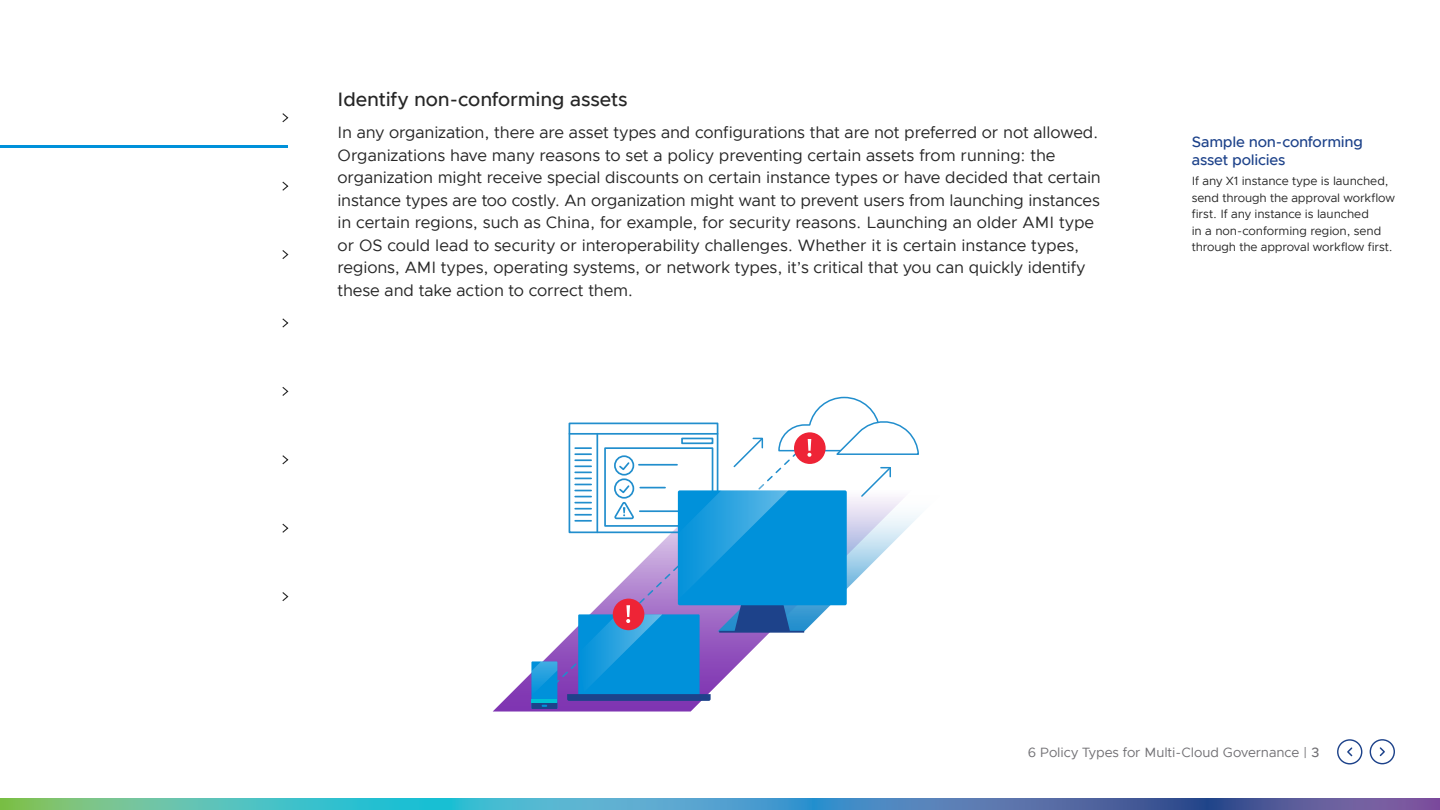
<style>
.page{position:relative;width:1440px;height:810px;background:#fff}
.page>*{position:absolute;margin:0;border:0;box-sizing:border-box;transform-origin:0 0}
.t1{font:500 19.5px "Metropolis";letter-spacing:-.005em;color:#262626}
.t2{font:16.5px/22.5px "Metropolis";letter-spacing:-.005em;color:#262626}
.t3{font:500 15px/18px "Metropolis";letter-spacing:-.015em;color:#1d428a}
.t4{font:13.5px "Metropolis";letter-spacing:-.005em;color:#717074}
.t5{font:12px/16.5px "Metropolis";letter-spacing:-.005em;color:#262626}
.s1{font-weight:500}
</style>
<div class="page">
<svg style="left:0;top:799px;width:1440px;height:11px;background:#5195b2"></svg>
<svg style="left:493px;top:673px;width:208px;height:39px"></svg>
<svg style="left:543px;top:637px;width:24px;height:59px"></svg>
<svg style="left:567px;top:396px;width:353px;height:305px"></svg>
<div style="left:531px;top:661px;width:26px;height:48px;background:#0091da"></div>
<hr style="left:531px;top:699px;width:26px;height:4px;background:#00c1d5">
<svg style="left:531px;top:661px;width:26px;height:35px"></svg>
<svg style="left:531px;top:703px;width:26px;height:6px"></svg>
<hr style="left:0;top:146px;width:288px;height:2px;background:#0091da">
<svg style="left:282px;top:113px;width:7px;height:10px"></svg>
<svg style="left:282px;top:181px;width:7px;height:10px"></svg>
<svg style="left:282px;top:250px;width:7px;height:9px"></svg>
<svg style="left:282px;top:318px;width:7px;height:10px"></svg>
<svg style="left:282px;top:387px;width:7px;height:9px"></svg>
<svg style="left:282px;top:455px;width:7px;height:10px"></svg>
<svg style="left:282px;top:523px;width:7px;height:10px"></svg>
<svg style="left:282px;top:592px;width:7px;height:9px"></svg>
<div style="left:1370px;top:739px;width:25px;height:25px;border:1px solid #1d428a;border-radius:50%"></div>
<svg style="left:1379px;top:747px;width:6px;height:10px"></svg>
<div style="left:1337px;top:739px;width:25px;height:26px;border:1px solid #1d428a;border-radius:50%"></div>
<svg style="left:1347px;top:747px;width:6px;height:10px"></svg>
<p class="t1" style="left:338px;top:87px;width:292px">Identify non-conforming assets</p>
<p class="t2" style="left:338px;top:121px;width:765px">In any organization, there are asset types and configurations that are not preferred or not allowed.<br>Organizations have many reasons to set a policy preventing certain assets from running: the organization might receive special discounts on certain instance types or have decided that certain instance types are too costly. An organization might want to prevent users from launching instances in certain regions, such as China, for example, for security reasons. Launching an older AMI type or OS could lead to security or interoperability challenges. Whether it is certain instance types, regions, AMI types, operating systems, or network types, it’s critical that you can quickly identify these and take action to correct them.</p>
<p class="t3" style="left:1192px;top:133px;width:173px">Sample non-conforming asset policies</p>
<p class="t5" style="left:1192px;top:173px;width:205px">If any X1 instance type is launched, send through the approval workflow first. If any instance is launched<br>in a non-conforming region, send through the approval workflow first.</p>
<p class="t4" style="left:1028px;top:744px;width:293px">6 Policy Types for Multi-Cloud Governance | <span class="s1">3</span></p>
</div>
